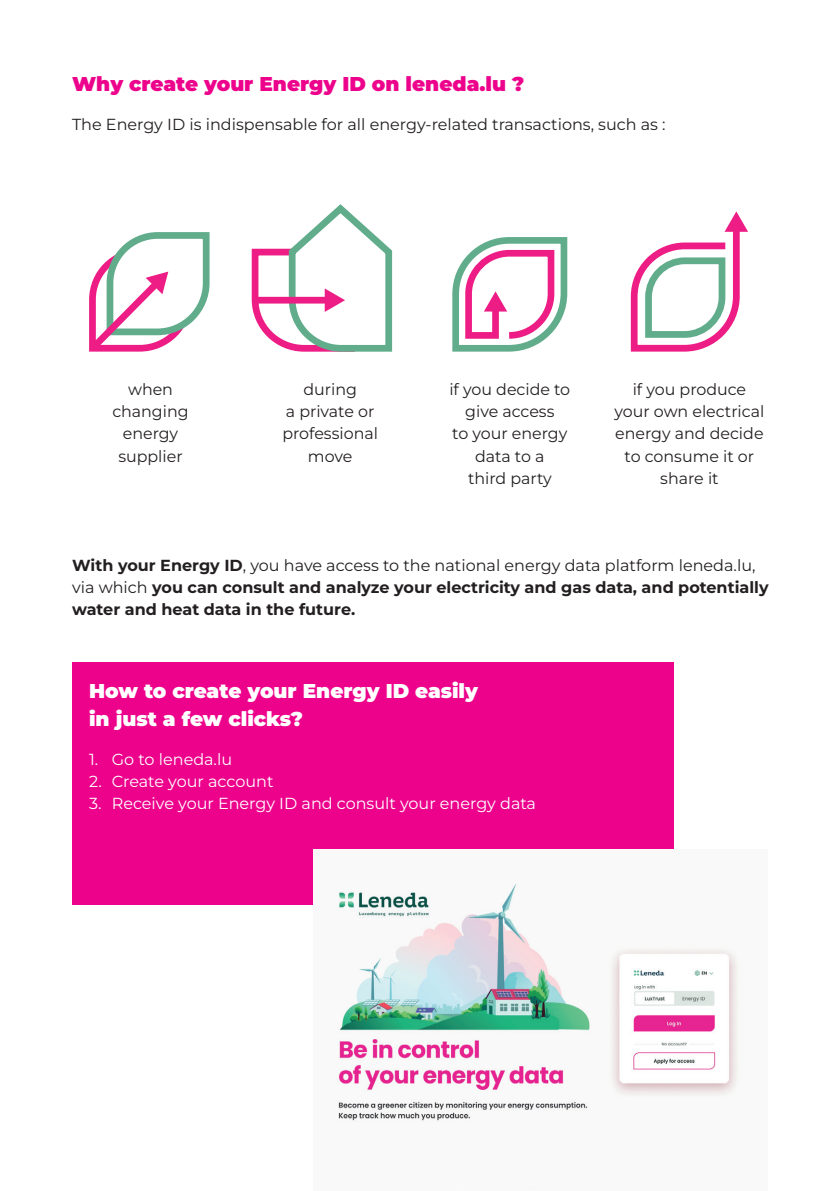
<style>
.page{position:relative;width:840px;height:1191px;background:#fff}
.page>*{position:absolute;margin:0;border:0;box-sizing:border-box;transform-origin:0 0}
.t1{font:900 20px/28px "Montserrat";color:#fff}
.t2{font:900 20px "Montserrat";color:#ed028c}
.t3{font:16px/22px "Montserrat";color:#231f20;text-align:center}
.t4{font:700 16px/22px "Montserrat";color:#231f20}
.t5{font:16px "Montserrat";color:#fff}
.s1{font-weight:400}
</style>
<div class="page">
<div style="left:72px;top:662px;width:601px;height:242px;background:#ed028c"></div>
<svg style="left:251px;top:204px;width:141px;height:147px"></svg>
<svg style="left:89px;top:232px;width:120px;height:119px"></svg>
<svg style="left:452px;top:237px;width:115px;height:114px"></svg>
<svg style="left:630px;top:211px;width:117px;height:140px"></svg>
<img style="left:314px;top:849px;width:424px;height:273px">
<p class="t2" style="left:72px;top:73px;width:453px">Why create your Energy ID on leneda.lu ?</p>
<p class="t3" style="left:72px;top:115px;width:594px">The Energy ID is indispensable for all energy-related transactions, such as :</p>
<p class="t3" style="left:112px;top:380px;width:78px">when changing energy supplier</p>
<p class="t3" style="left:282px;top:380px;width:97px">during<br>a private or professional move</p>
<p class="t3" style="left:449px;top:380px;width:122px">if you decide to give access<br>to your energy data to a<br>third party</p>
<p class="t3" style="left:614px;top:380px;width:151px">if you produce your own electrical energy and decide to consume it or share it</p>
<p class="t4" style="left:72px;top:555px;width:697px">With your Energy ID<span class="s1">, you have access to the national energy data platform leneda.lu, via which</span> you can consult and analyze your electricity and gas data, and potentially water and heat data in the future.</p>
<p class="t1" style="left:89px;top:677px;width:390px">How to create your Energy ID easily in just a few clicks?</p>
<p class="t5" style="left:89px;top:749px;width:144px">1. Go to leneda.lu</p>
<p class="t5" style="left:89px;top:771px;width:186px">2. Create your account</p>
<p class="t5" style="left:89px;top:793px;width:448px">3. Receive your Energy ID and consult your energy data</p>
</div>
